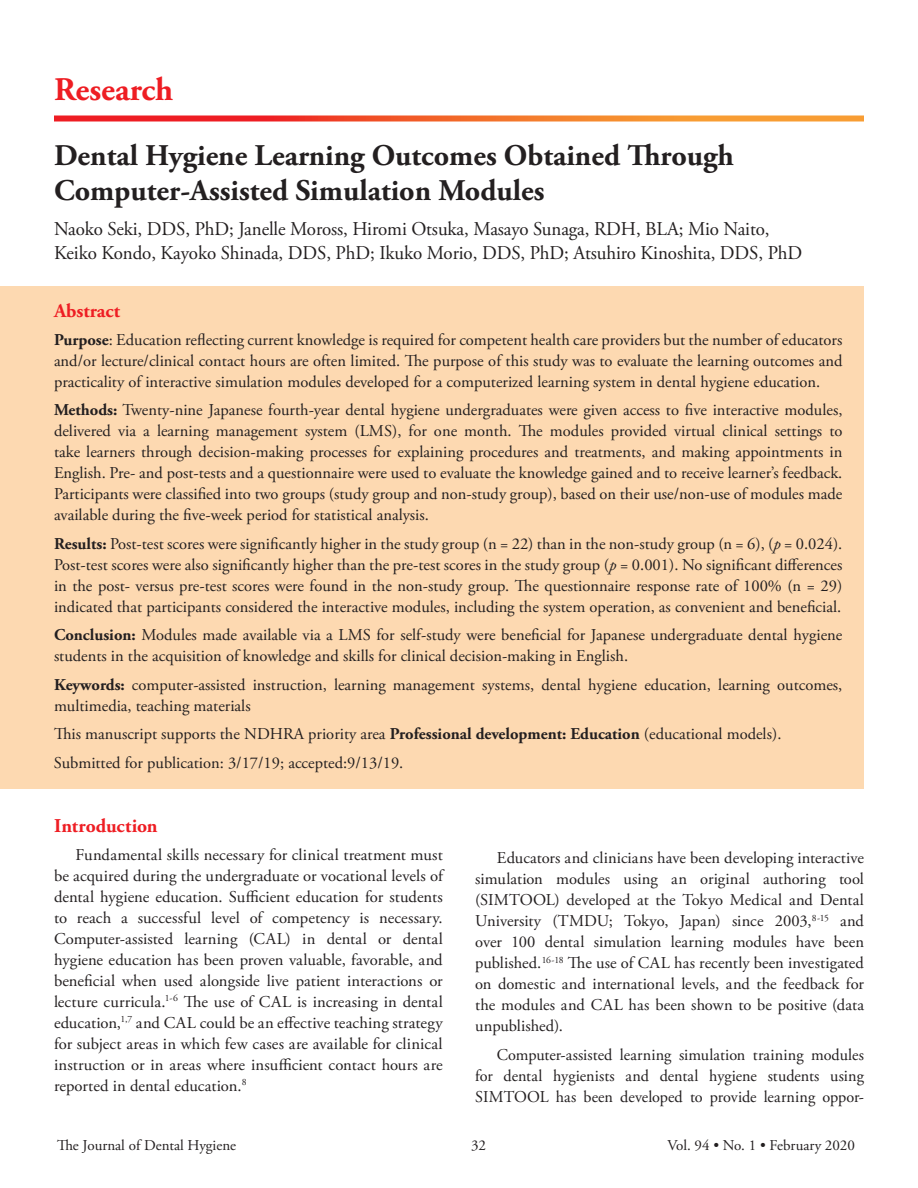
<style>
.page{position:relative;width:918px;height:1188px;background:#fff}
.page>*{position:absolute;margin:0;border:0;box-sizing:border-box;transform-origin:0 0}
.t1{font:700 33px "Adobe Garamond Pro";color:#ee1d23}
.ADHA_Healine{font:700 30px/34.5px "Adobe Garamond Pro";color:#231f20}
.Authors{font:19.5px/24px "Adobe Garamond Pro";letter-spacing:-.005em;color:#231f20}
.ADHA_Subhead{font:700 19.5px "Adobe Garamond Pro";color:#ee1d23}
.Abstract_Body_copy{font:16.5px/21px "Adobe Garamond Pro";color:#231f20;text-align:justify}
.body_copy_dd{font:16.5px/21px "Adobe Garamond Pro";color:#231f20;text-align:justify}
.t2{font:15px "Adobe Garamond Pro";color:#231f20}
.s1{font-weight:700}
.s2{font-style:italic}
</style>
<div class="page">
<div style="left:0;top:287px;width:864px;height:502px;background:#fdd9b1"></div>
<svg style="left:54px;top:116px;width:810px;height:6px;background:#f36d3b"></svg>
<p class="t1" style="left:54px;top:70px;width:121px">Research</p>
<p class="ADHA_Healine" style="left:54px;top:139px;width:682px">Dental Hygiene Learning Outcomes Obtained Through<br>Computer-Assisted Simulation Modules</p>
<p class="Authors" style="left:54px;top:217px;width:750px">Naoko Seki, DDS, PhD; Janelle Moross, Hiromi Otsuka, Masayo Sunaga, RDH, BLA; Mio Naito,<br>Keiko Kondo, Kayoko Shinada, DDS, PhD; Ikuko Morio, DDS, PhD; Atsuhiro Kinoshita, DDS, PhD</p>
<p class="ADHA_Subhead" style="left:54px;top:300px;width:67px">Abstract</p>
<p class="Abstract_Body_copy" style="left:54px;top:329px;width:790px"><span class="s1">Purpose</span>: Education reflecting current knowledge is required for competent health care providers but the number of educators and/or lecture/clinical contact hours are often limited. The purpose of this study was to evaluate the learning outcomes and practicality of interactive simulation modules developed for a computerized learning system in dental hygiene education.</p>
<p class="Abstract_Body_copy" style="left:54px;top:400px;width:790px"><span class="s1">Methods:</span> Twenty-nine Japanese fourth-year dental hygiene undergraduates were given access to five interactive modules, delivered via a learning management system (LMS), for one month. The modules provided virtual clinical settings to take learners through decision-making processes for explaining procedures and treatments, and making appointments in English. Pre- and post-tests and a questionnaire were used to evaluate the knowledge gained and to receive learner’s feedback.<br>Participants were classified into two groups (study group and non-study group), based on their use/non-use of modules made available during the five-week period for statistical analysis.</p>
<p class="Abstract_Body_copy" style="left:54px;top:534px;width:790px"><span class="s1">Results:</span> Post-test scores were significantly higher in the study group (n = 22) than in the non-study group (n = 6), (<span class="s2">p</span> = 0.024).<br>Post-test scores were also significantly higher than the pre-test scores in the study group (<span class="s2">p</span> = 0.001). No significant differences in the post- versus pre-test scores were found in the non-study group. The questionnaire response rate of 100% (n = 29) indicated that participants considered the interactive modules, including the system operation, as convenient and beneficial.</p>
<p class="Abstract_Body_copy" style="left:54px;top:625px;width:790px"><span class="s1">Conclusion:</span> Modules made available via a LMS for self-study were beneficial for Japanese undergraduate dental hygiene students in the acquisition of knowledge and skills for clinical decision-making in English.</p>
<p class="Abstract_Body_copy" style="left:54px;top:675px;width:790px"><span class="s1">Keywords:</span> computer-assisted instruction, learning management systems, dental hygiene education, learning outcomes, multimedia, teaching materials</p>
<p class="Abstract_Body_copy" style="left:54px;top:724px;width:729px">This manuscript supports the NDHRA priority area <span class="s1">Professional development: Education</span> (educational models).</p>
<p class="Abstract_Body_copy" style="left:54px;top:753px;width:351px">Submitted for publication: 3/17/19; accepted:9/13/19.</p>
<p class="ADHA_Subhead" style="left:54px;top:815px;width:105px">Introduction</p>
<p class="body_copy_dd" style="left:54px;top:845px;width:390px;text-indent:22px">Fundamental skills necessary for clinical treatment must be acquired during the undergraduate or vocational levels of dental hygiene education. Sufficient education for students to reach a successful level of competency is necessary.<br>Computer-assisted learning (CAL) in dental or dental hygiene education has been proven valuable, favorable, and beneficial when used alongside live patient interactions or lecture curricula.<sup>1-6</sup> The use of CAL is increasing in dental education,<sup>1,7</sup> and CAL could be an effective teaching strategy for subject areas in which few cases are available for clinical instruction or in areas where insufficient contact hours are reported in dental education.<sup>8</sup></p>
<p class="body_copy_dd" style="left:475px;top:848px;width:390px;text-indent:22px">Educators and clinicians have been developing interactive simulation modules using an original authoring tool (SIMTOOL) developed at the Tokyo Medical and Dental University (TMDU; Tokyo, Japan) since 2003,<sup>8-15</sup> and over 100 dental simulation learning modules have been published.<sup>16-18</sup> The use of CAL has recently been investigated on domestic and international levels, and the feedback for the modules and CAL has been shown to be positive (data unpublished).</p>
<p class="body_copy_dd" style="left:475px;top:1045px;width:390px;text-indent:22px">Computer-assisted learning simulation training modules for dental hygienists and dental hygiene students using SIMTOOL has been developed to provide learning oppor-</p>
<p class="t2" style="left:57px;top:1137px;width:181px">The Journal of Dental Hygiene</p>
<p class="t2" style="left:471px;top:1137px;width:16px">32</p>
<p class="t2" style="left:668px;top:1137px;width:189px">Vol. 94 • No. 1 • February 2020</p>
</div>
